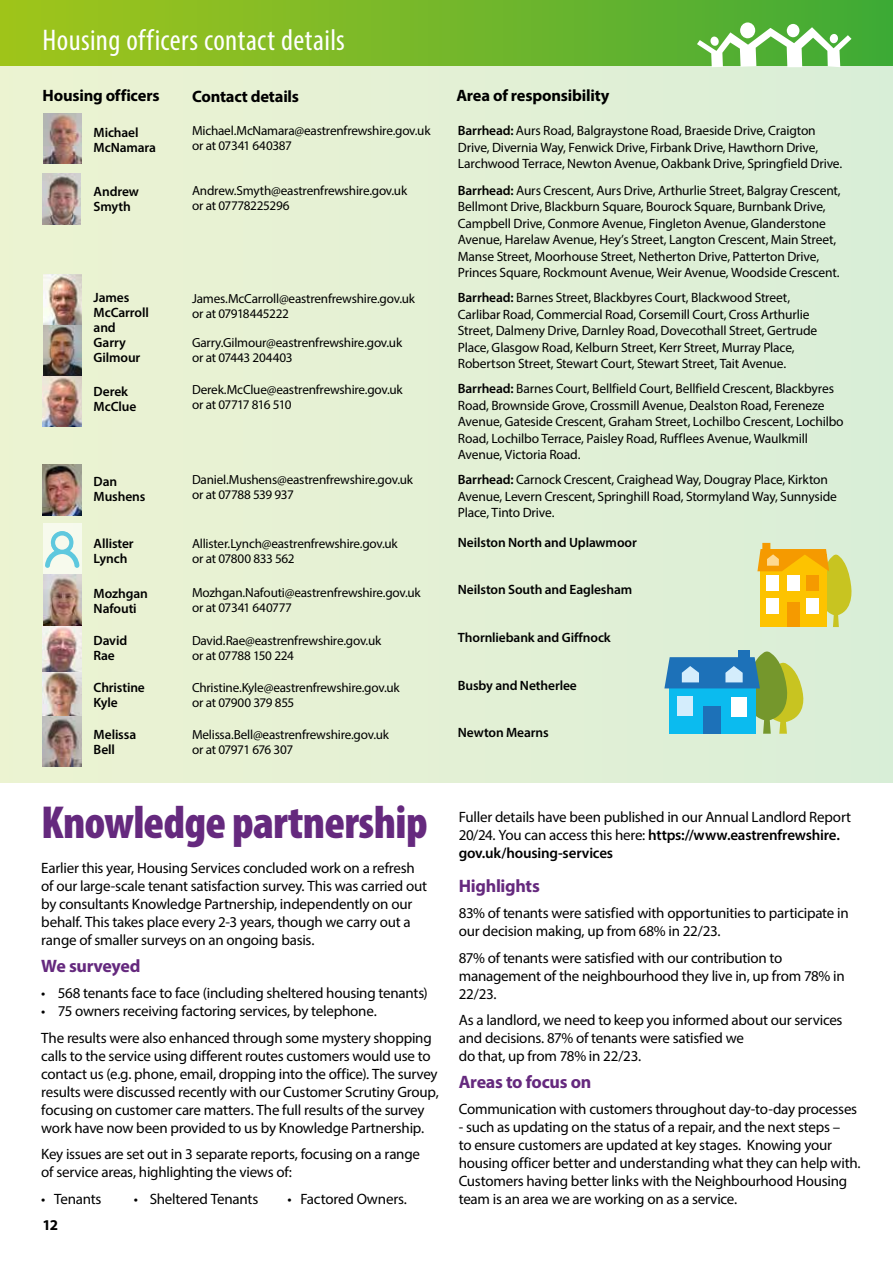
<style>
.page{position:relative;width:893px;height:1263px;background:#fff}
.page>*{position:absolute;margin:0;border:0;box-sizing:border-box;transform-origin:0 0}
.t1{font:900 condensed 46.5px "Myriad Pro";letter-spacing:-.015em;color:#65297e}
.t2{font:condensed 30px "Myriad Pro";letter-spacing:.015em;color:#fff}
.t3{font:700 18px "Myriad Pro";letter-spacing:-.015em;color:#65297e}
.t4{font:700 16.5px "Myriad Pro";letter-spacing:-.015em;color:#000}
.t5{font:15px/18px "Myriad Pro";letter-spacing:-.015em;color:#000}
.t6{font:700 15px "Myriad Pro";color:#000}
.t7{font:13.5px/16.5px "Myriad Pro";letter-spacing:-.01em;color:#000}
.t8{font:600 13.5px/15px "Myriad Pro";letter-spacing:-.01em;color:#000}
.t9{font:13.2px/15px "Myriad Pro";letter-spacing:-.02em;color:#000}
.s1{font-weight:600}
</style>
<div class="page">
<div style="left:0;top:0;width:893px;height:66px;background:linear-gradient(to right,#a3c41c,#42aa37)"></div>
<div style="left:0;top:66px;width:893px;height:716px;background:#e3f0d5"></div>
<img style="left:43px;top:574px;width:39px;height:192px">
<img style="left:43px;top:275px;width:39px;height:151px">
<div style="left:43px;top:524px;width:39px;height:50px;background:#f7faed"></div>
<svg style="left:45px;top:531px;width:35px;height:37px"></svg>
<svg style="left:51px;top:531px;width:22px;height:23px"></svg>
<svg style="left:55px;top:535px;width:14px;height:15px"></svg>
<img style="left:42px;top:464px;width:39px;height:52px">
<img style="left:43px;top:325px;width:39px;height:51px">
<img style="left:43px;top:113px;width:39px;height:51px">
<img style="left:42px;top:174px;width:39px;height:50px">
<svg style="left:757px;top:543px;width:95px;height:84px"></svg>
<div style="left:738px;top:650px;width:12px;height:11px;background:#1d71b8"></div>
<svg style="left:664px;top:651px;width:140px;height:83px"></svg>
<div style="left:731px;top:697px;width:16px;height:20px;background:#fff"></div>
<div style="left:704px;top:707px;width:17px;height:27px;background:#1d71b8"></div>
<div style="left:677px;top:696px;width:15px;height:19px;background:#d4edfc"></div>
<svg style="left:697px;top:27px;width:154px;height:40px"></svg>
<div style="left:740px;top:22px;width:15px;height:16px;background:#fff;border-radius:50%"></div>
<div style="left:787px;top:24px;width:12px;height:13px;background:#fff;border-radius:50%"></div>
<h2 class="t2" style="left:43px;top:21px;width:304px">Housing officers contact details</h2>
<p class="t4" style="left:42px;top:85px;width:119px">Housing officers</p>
<p class="t4" style="left:456px;top:84px;width:155px">Area of responsibility</p>
<p class="t8" style="left:94px;top:124px;width:64px">Michael<br>McNamara</p>
<p class="t8" style="left:94px;top:183px;width:47px">Andrew<br>Smyth</p>
<p class="t4" style="left:192px;top:86px;width:109px">Contact details</p>
<p class="t9" style="left:192px;top:123px;width:240px">Michael.McNamara@eastrenfrewshire.gov.uk or at 07341 640387</p>
<p class="t9" style="left:192px;top:183px;width:217px">Andrew.Smyth@eastrenfrewshire.gov.uk or at 07778225296</p>
<p class="t7" style="left:458px;top:122px;width:386px"><span class="s1">Barrhead:</span> Aurs Road, Balgraystone Road, Braeside Drive, Craigton<br>Drive, Divernia Way, Fenwick Drive, Firbank Drive, Hawthorn Drive,<br>Larchwood Terrace, Newton Avenue, Oakbank Drive, Springfield Drive.</p>
<p class="t7" style="left:458px;top:182px;width:384px"><span class="s1">Barrhead:</span> Aurs Crescent, Aurs Drive, Arthurlie Street, Balgray Crescent, Bellmont Drive, Blackburn Square, Bourock Square, Burnbank Drive, Campbell Drive, Conmore Avenue, Fingleton Avenue, Glanderstone Avenue, Harelaw Avenue, Hey’s Street, Langton Crescent, Main Street, Manse Street, Moorhouse Street, Netherton Drive, Patterton Drive, Princes Square, Rockmount Avenue, Weir Avenue, Woodside Crescent.</p>
<p class="t7" style="left:458px;top:289px;width:361px"><span class="s1">Barrhead:</span> Barnes Street, Blackbyres Court, Blackwood Street, Carlibar Road, Commercial Road, Corsemill Court, Cross Arthurlie Street, Dalmeny Drive, Darnley Road, Dovecothall Street, Gertrude Place, Glasgow Road, Kelburn Street, Kerr Street, Murray Place, Robertson Street, Stewart Court, Stewart Street, Tait Avenue.</p>
<p class="t7" style="left:458px;top:380px;width:387px"><span class="s1">Barrhead:</span> Barnes Court, Bellfield Court, Bellfield Crescent, Blackbyres Road, Brownside Grove, Crossmill Avenue, Dealston Road, Fereneze Avenue, Gateside Crescent, Graham Street, Lochilbo Crescent, Lochilbo Road, Lochilbo Terrace, Paisley Road, Rufflees Avenue, Waulkmill Avenue, Victoria Road.</p>
<p class="t7" style="left:458px;top:471px;width:381px"><span class="s1">Barrhead:</span> Carnock Crescent, Craighead Way, Dougray Place, Kirkton<br>Avenue, Levern Crescent, Springhill Road, Stormyland Way, Sunnyside<br>Place, Tinto Drive.</p>
<p class="t8" style="left:458px;top:535px;width:180px">Neilston North and Uplawmoor</p>
<p class="t8" style="left:458px;top:582px;width:176px">Neilston South and Eaglesham</p>
<p class="t8" style="left:458px;top:630px;width:154px">Thornliebank and Giffnock</p>
<p class="t8" style="left:458px;top:677px;width:121px">Busby and Netherlee</p>
<p class="t8" style="left:458px;top:725px;width:92px">Newton Mearns</p>
<p class="t8" style="left:94px;top:290px;width:57px">James<br>McCarroll and<br>Garry<br>Gilmour</p>
<p class="t8" style="left:94px;top:383px;width:44px">Derek<br>McClue</p>
<p class="t9" style="left:192px;top:291px;width:224px">James.McCarroll@eastrenfrewshire.gov.uk or at 07918445222</p>
<p class="t9" style="left:192px;top:335px;width:212px">Garry.Gilmour@eastrenfrewshire.gov.uk or at 07443 204403</p>
<p class="t9" style="left:192px;top:382px;width:212px">Derek.McClue@eastrenfrewshire.gov.uk or at 07717 816 510</p>
<p class="t9" style="left:192px;top:472px;width:223px">Daniel.Mushens@eastrenfrewshire.gov.uk or at 07788 539 937</p>
<p class="t9" style="left:192px;top:536px;width:207px">Allister.Lynch@eastrenfrewshire.gov.uk or at 07800 833 562</p>
<p class="t9" style="left:192px;top:584px;width:230px">Mozhgan.Nafouti@eastrenfrewshire.gov.uk or at 07341 640777</p>
<p class="t9" style="left:192px;top:633px;width:191px">David.Rae@eastrenfrewshire.gov.uk or at 07788 150 224</p>
<p class="t9" style="left:192px;top:680px;width:209px">Christine.Kyle@eastrenfrewshire.gov.uk or at 07900 379 855</p>
<p class="t9" style="left:192px;top:727px;width:198px">Melissa.Bell@eastrenfrewshire.gov.uk or at 07971 676 307</p>
<p class="t8" style="left:94px;top:473px;width:53px">Dan<br>Mushens</p>
<p class="t8" style="left:94px;top:535px;width:42px">Allister<br>Lynch</p>
<p class="t8" style="left:94px;top:585px;width:56px">Mozhgan<br>Nafouti</p>
<p class="t8" style="left:94px;top:633px;width:35px">David<br>Rae</p>
<p class="t8" style="left:94px;top:680px;width:53px">Christine<br>Kyle</p>
<p class="t8" style="left:94px;top:727px;width:44px">Melissa<br>Bell</p>
<h1 class="t1" style="left:41px;top:793px;width:388px">Knowledge partnership</h1>
<p class="t5" style="left:41px;top:859px;width:387px">Earlier this year, Housing Services concluded work on a refresh of our large-scale tenant satisfaction survey. This was carried out by consultants Knowledge Partnership, independently on our behalf. This takes place every 2-3 years, though we carry out a range of smaller surveys on an ongoing basis.</p>
<p class="t3" style="left:41px;top:954px;width:101px">We surveyed</p>
<p class="t5" style="left:41px;top:984px;width:388px">• 568 tenants face to face (including sheltered housing tenants)</p>
<p class="t5" style="left:41px;top:997px;width:392px;line-height:26.5px">• 75 owners receiving factoring services, by telephone.<br>The results were also enhanced through some mystery shopping</p>
<p class="t5" style="left:41px;top:1046px;width:399px">calls to the service using different routes customers would use to contact us (e.g. phone, email, dropping into the office). The survey results were discussed recently with our Customer Scrutiny Group, focusing on customer care matters. The full results of the survey work have now been provided to us by Knowledge Partnership.</p>
<p class="t5" style="left:41px;top:1145px;width:380px">Key issues are set out in 3 separate reports, focusing on a range of service areas, highlighting the views of:</p>
<p class="t5" style="left:41px;top:1189px;width:62px">• Tenants</p>
<p class="t5" style="left:134px;top:1189px;width:126px">• Sheltered Tenants</p>
<p class="t5" style="left:288px;top:1189px;width:121px">• Factored Owners.</p>
<p class="t6" style="left:43px;top:1215px;width:17px">12</p>
<p class="t5" style="left:459px;top:808px;width:394px">Fuller details have been published in our Annual Landlord Report<br>20/24. You can access this here: <span class="s1">https://www.eastrenfrewshire. gov.uk/housing-services</span></p>
<p class="t3" style="left:459px;top:874px;width:83px">Highlights</p>
<p class="t5" style="left:459px;top:904px;width:391px">83% of tenants were satisfied with opportunities to participate in our decision making, up from 68% in 22/23.</p>
<p class="t5" style="left:459px;top:948px;width:387px">87% of tenants were satisfied with our contribution to management of the neighbourhood they live in, up from 78% in<br>22/23.</p>
<p class="t5" style="left:459px;top:1011px;width:385px">As a landlord, we need to keep you informed about our services and decisions. 87% of tenants were satisfied we<br>do that, up from 78% in 22/23.</p>
<p class="t3" style="left:459px;top:1070px;width:134px">Areas to focus on</p>
<p class="t5" style="left:459px;top:1100px;width:400px">Communication with customers throughout day-to-day processes</p>
<p class="t5" style="left:459px;top:1118px;width:403px">- such as updating on the status of a repair, and the next steps –<br>to ensure customers are updated at key stages. Knowing your housing officer better and understanding what they can help with.<br>Customers having better links with the Neighbourhood Housing team is an area we are working on as a service.</p>
</div>
